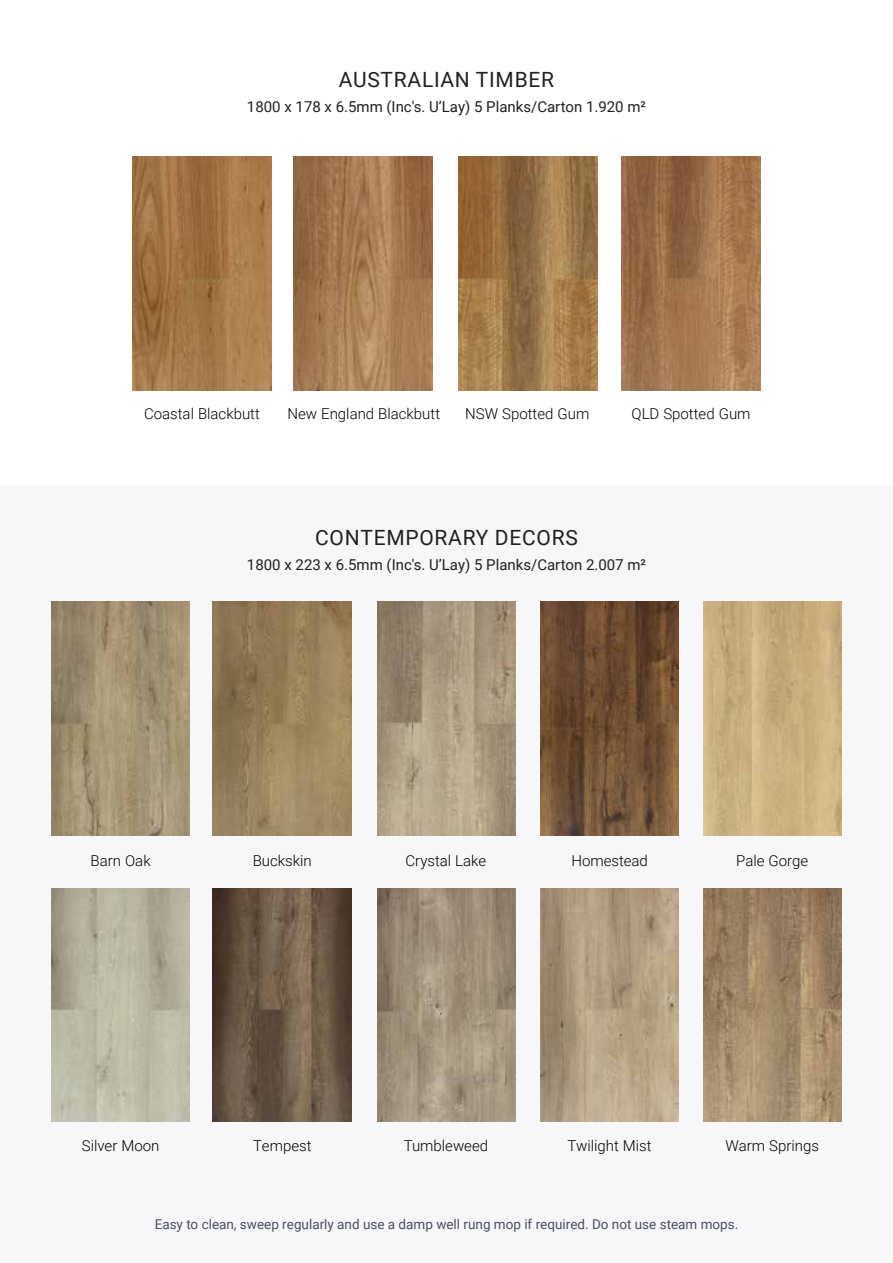
<style>
.page{position:relative;width:893px;height:1263px;background:#fff}
.page>*{position:absolute;margin:0;border:0;box-sizing:border-box;transform-origin:0 0}
.t1{font:21px "Roboto";letter-spacing:.035em;color:#221f20}
.t2{font:300 15px "Roboto";color:#000}
.t3{font:15px "Roboto";color:#211f20}
.t4{font:13.5px "Roboto";color:#494f60}
</style>
<div class="page">
<div style="left:0;top:485px;width:893px;height:778px;background:#f7f7f9"></div>
<img style="left:51px;top:602px;width:139px;height:234px">
<img style="left:51px;top:888px;width:139px;height:234px">
<img style="left:703px;top:602px;width:139px;height:234px">
<img style="left:703px;top:888px;width:139px;height:234px">
<img style="left:377px;top:602px;width:139px;height:234px">
<img style="left:377px;top:888px;width:139px;height:234px">
<img style="left:213px;top:602px;width:138px;height:234px">
<img style="left:213px;top:888px;width:138px;height:234px">
<img style="left:540px;top:602px;width:139px;height:234px">
<img style="left:132px;top:157px;width:139px;height:234px">
<img style="left:458px;top:157px;width:139px;height:234px">
<img style="left:294px;top:157px;width:139px;height:234px">
<img style="left:621px;top:157px;width:139px;height:234px">
<img style="left:540px;top:888px;width:139px;height:234px">
<h1 class="t1" style="left:339px;top:65px;width:217px">AUSTRALIAN TIMBER</h1>
<p class="t3" style="left:247px;top:97px;width:401px">1800 x 178 x 6.5mm (Inc's. U’Lay) 5 Planks/Carton 1.920 m²</p>
<p class="t2" style="left:144px;top:403px;width:117px">Coastal Blackbutt</p>
<p class="t2" style="left:287px;top:403px;width:154px">New England Blackbutt</p>
<p class="t2" style="left:465px;top:403px;width:126px">NSW Spotted Gum</p>
<p class="t2" style="left:631px;top:403px;width:121px">QLD Spotted Gum</p>
<h1 class="t1" style="left:315px;top:522px;width:264px">CONTEMPORARY DECORS</h1>
<p class="t3" style="left:247px;top:554px;width:401px">1800 x 223 x 6.5mm (Inc's. U’Lay) 5 Planks/Carton 2.007 m²</p>
<p class="t2" style="left:91px;top:850px;width:62px">Barn Oak</p>
<p class="t2" style="left:253px;top:850px;width:61px">Buckskin</p>
<p class="t2" style="left:406px;top:850px;width:82px">Crystal Lake</p>
<p class="t2" style="left:571px;top:850px;width:78px">Homestead</p>
<p class="t2" style="left:736px;top:850px;width:74px">Pale Gorge</p>
<p class="t2" style="left:82px;top:1135px;width:79px">Silver Moon</p>
<p class="t2" style="left:253px;top:1135px;width:60px">Tempest</p>
<p class="t2" style="left:404px;top:1135px;width:86px">Tumbleweed</p>
<p class="t2" style="left:568px;top:1135px;width:86px">Twilight Mist</p>
<p class="t2" style="left:726px;top:1135px;width:95px">Warm Springs</p>
<p class="t4" style="left:155px;top:1215px;width:585px">Easy to clean, sweep regularly and use a damp well rung mop if required. Do not use steam mops.</p>
</div>
